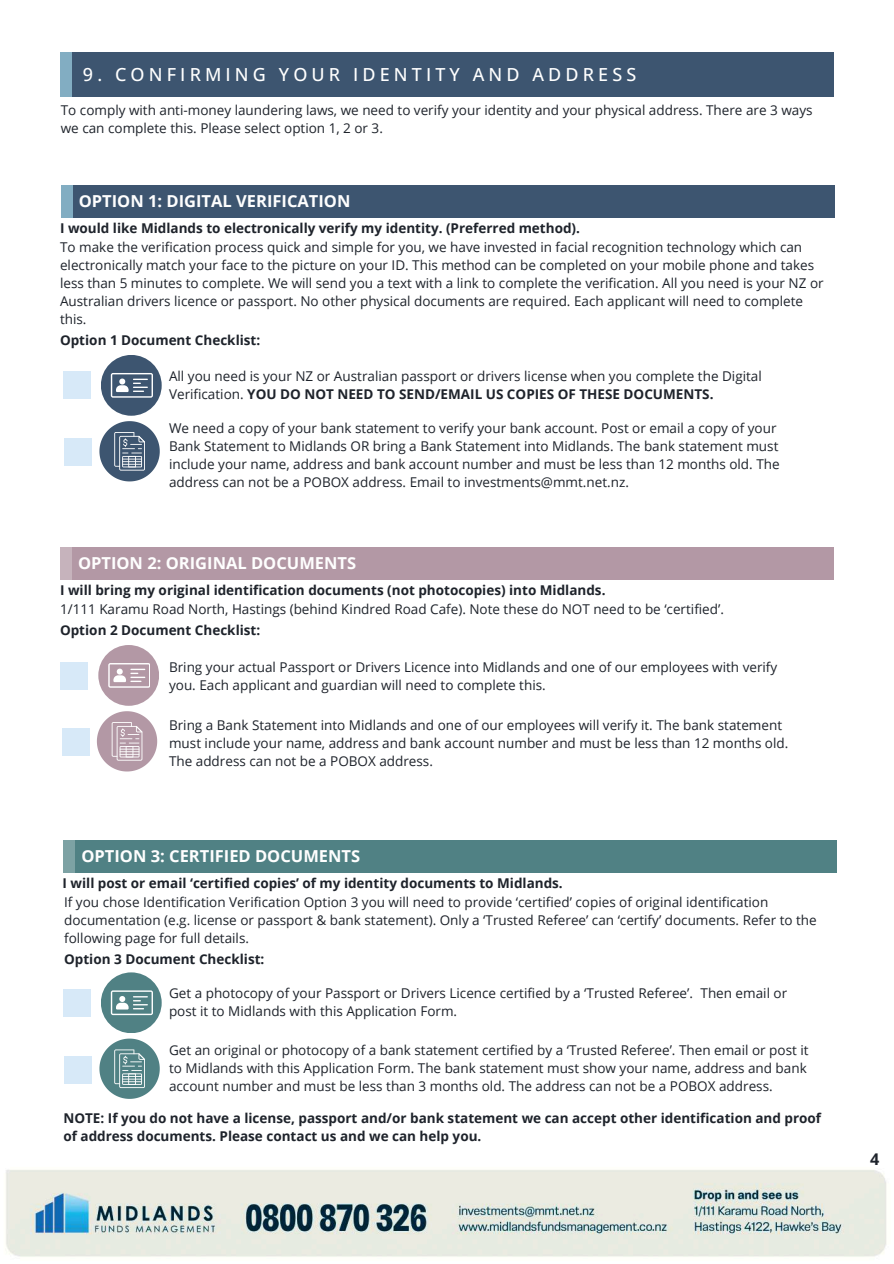
<style>
.page{position:relative;width:894px;height:1264px;background:#fff}
.page>*{position:absolute;margin:0;border:0;box-sizing:border-box;transform-origin:0 0}
.t1{font:500 18px "Open Sans";letter-spacing:.23em;color:#fff}
.t2{font:700 16.5px "Open Sans";color:#fefefe}
.t3{font:700 16.05px "Open Sans";color:#1e232b}
.t4{font:13.5px/18px "Open Sans";color:#1e232b}
.t5{font:700 13.5px/18px "Open Sans";color:#1e232b}
.s1{font-weight:700}
</style>
<div class="page">
<div style="left:60px;top:52px;width:18px;height:44px;background:#82adc2"></div>
<div style="left:72px;top:52px;width:761px;height:44px;background:#3d5570"></div>
<div style="left:61px;top:185px;width:18px;height:32px;background:#82adc2"></div>
<div style="left:73px;top:185px;width:761px;height:32px;background:#3d5570"></div>
<svg style="left:99px;top:421px;width:61px;height:60px"></svg>
<div style="left:101px;top:355px;width:61px;height:61px;background:#3d5570;border-radius:50%"></div>
<svg style="left:111px;top:373px;width:42px;height:24px"></svg>
<div style="left:63px;top:372px;width:27px;height:27px;background:#d7e9f8"></div>
<div style="left:64px;top:438px;width:28px;height:27px;background:#d7e9f8"></div>
<img style="left:6px;top:1170px;width:881px;height:87px">
<div style="left:60px;top:547px;width:18px;height:33px;background:#c6b3bc"></div>
<div style="left:72px;top:547px;width:761px;height:33px;background:#b398a5"></div>
<svg style="left:97px;top:711px;width:60px;height:60px"></svg>
<div style="left:98px;top:645px;width:61px;height:60px;background:#b398a5;border-radius:50%"></div>
<svg style="left:108px;top:663px;width:42px;height:24px"></svg>
<div style="left:60px;top:662px;width:28px;height:27px;background:#d7e9f8"></div>
<div style="left:62px;top:728px;width:27px;height:27px;background:#d7e9f8"></div>
<div style="left:63px;top:839px;width:18px;height:33px;background:#7da2a4"></div>
<div style="left:75px;top:839px;width:761px;height:33px;background:#508184"></div>
<svg style="left:99px;top:1038px;width:61px;height:60px"></svg>
<div style="left:101px;top:972px;width:61px;height:61px;background:#508184;border-radius:50%"></div>
<svg style="left:111px;top:990px;width:41px;height:25px"></svg>
<div style="left:63px;top:989px;width:27px;height:27px;background:#d7e9f8"></div>
<div style="left:64px;top:1055px;width:28px;height:28px;background:#d7e9f8"></div>
<h1 class="t1" style="left:83px;top:62px;width:554px">9. CONFIRMING YOUR IDENTITY AND ADDRESS</h1>
<p class="t4" style="left:61px;top:101px;width:753px">To comply with anti-money laundering laws, we need to verify your identity and your physical address. There are 3 ways we can complete this. Please select option 1, 2 or 3.</p>
<p class="t2" style="left:79px;top:189px;width:273px">OPTION 1: DIGITAL VERIFICATION</p>
<p class="t5" style="left:60px;top:219px;width:521px">I would like Midlands to electronically verify my identity. (Preferred method).</p>
<p class="t4" style="left:60px;top:237px;width:764px">To make the verification process quick and simple for you, we have invested in facial recognition technology which can electronically match your face to the picture on your ID. This method can be completed on your mobile phone and takes less than 5 minutes to complete. We will send you a text with a link to complete the verification. All you need is your NZ or Australian drivers licence or passport. No other physical documents are required. Each applicant will need to complete this.</p>
<p class="t5" style="left:60px;top:330px;width:202px">Option 1 Document Checklist:</p>
<p class="t4" style="left:169px;top:367px;width:594px">All you need is your NZ or Australian passport or drivers license when you complete the Digital<br>Verification. <span class="s1">YOU DO NOT NEED TO SEND/EMAIL US COPIES OF THESE DOCUMENTS.</span></p>
<p class="t4" style="left:169px;top:419px;width:612px">We need a copy of your bank statement to verify your bank account. Post or email a copy of your Bank Statement to Midlands OR bring a Bank Statement into Midlands. The bank statement must include your name, address and bank account number and must be less than 12 months old. The address can not be a POBOX address. Email to investments@mmt.net.nz.</p>
<p class="t2" style="left:78px;top:551px;width:280px">OPTION 2: ORIGINAL DOCUMENTS</p>
<p class="t5" style="left:60px;top:581px;width:547px">I will bring my original identification documents (not photocopies) into Midlands.</p>
<p class="t4" style="left:60px;top:600px;width:665px">1/111 Karamu Road North, Hastings (behind Kindred Road Cafe). Note these do NOT need to be ‘certified’.</p>
<p class="t5" style="left:60px;top:621px;width:202px">Option 2 Document Checklist:</p>
<p class="t4" style="left:169px;top:657px;width:609px">Bring your actual Passport or Drivers Licence into Midlands and one of our employees with verify you. Each applicant and guardian will need to complete this.</p>
<p class="t4" style="left:169px;top:715px;width:620px">Bring a Bank Statement into Midlands and one of our employees will verify it. The bank statement must include your name, address and bank account number and must be less than 12 months old.<br>The address can not be a POBOX address.</p>
<p class="t2" style="left:81px;top:844px;width:280px">OPTION 3: CERTIFIED DOCUMENTS</p>
<p class="t5" style="left:63px;top:873px;width:501px">I will post or email ‘certified copies’ of my identity documents to Midlands.</p>
<p class="t4" style="left:64px;top:892px;width:754px">If you chose Identification Verification Option 3 you will need to provide ‘certified’ copies of original identification documentation (e.g. license or passport &amp; bank statement). Only a ‘Trusted Referee’ can ‘certify’ documents. Refer to the following page for full details.</p>
<p class="t5" style="left:64px;top:949px;width:202px">Option 3 Document Checklist:</p>
<p class="t4" style="left:169px;top:983px;width:619px">Get a photocopy of your Passport or Drivers Licence certified by a ‘Trusted Referee’. Then email or post it to Midlands with this Application Form.</p>
<p class="t4" style="left:169px;top:1040px;width:641px">Get an original or photocopy of a bank statement certified by a ‘Trusted Referee’. Then email or post it to Midlands with this Application Form. The bank statement must show your name, address and bank account number and must be less than 3 months old. The address can not be a POBOX address.</p>
<p class="t5" style="left:63px;top:1109px;width:759px">NOTE: If you do not have a license, passport and/or bank statement we can accept other identification and proof of address documents. Please contact us and we can help you.</p>
<p class="t3" style="left:869px;top:1147px;width:11px">4</p>
</div>
